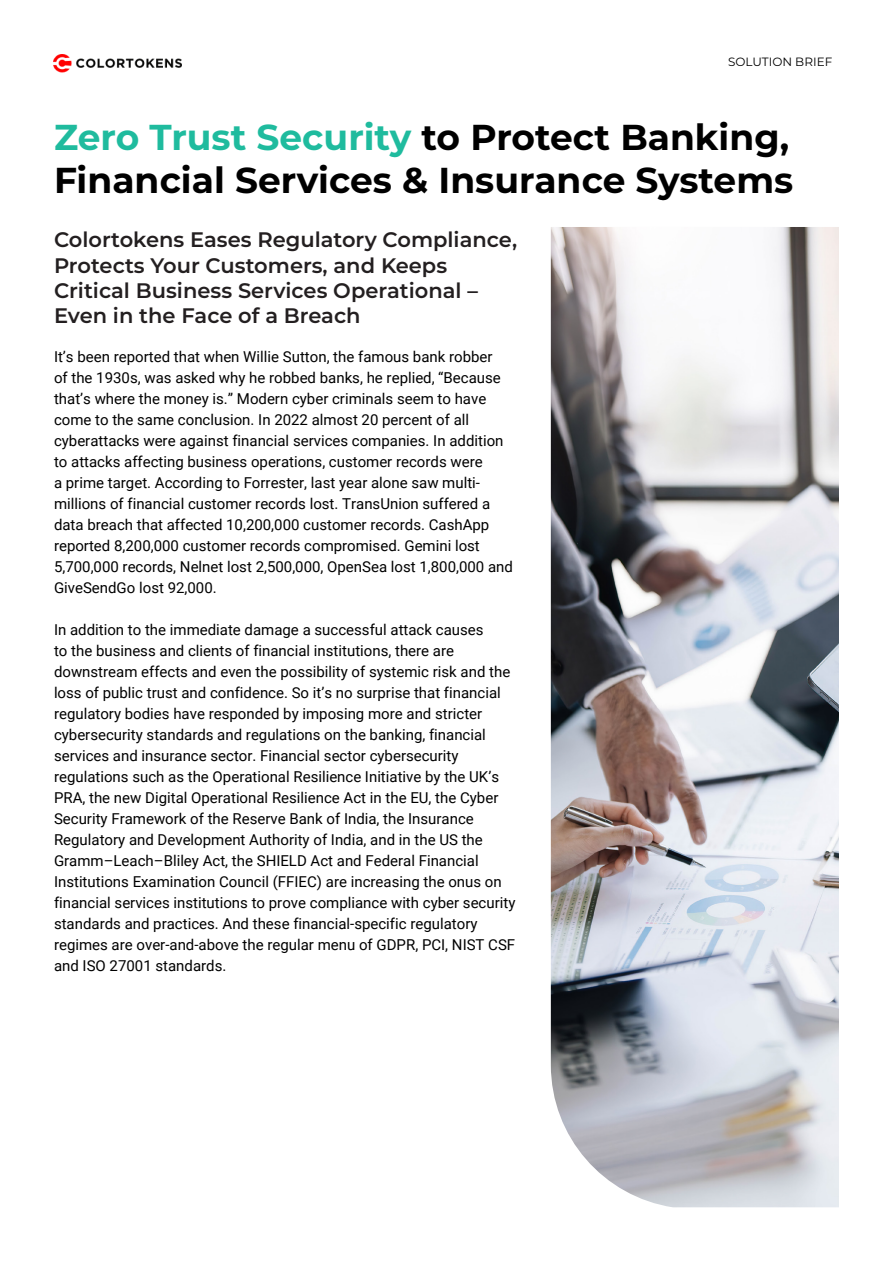
<style>
.page{position:relative;width:893px;height:1263px;background:#fff}
.page>*{position:absolute;margin:0;border:0;box-sizing:border-box;transform-origin:0 0}
.t1{font:700 36px "Montserrat";color:#1fbb9e}
.t2{font:700 36px "Montserrat";color:#000}
.t3{font:600 21px/25.2px "Montserrat";color:#231f20}
.t4{font:15px/21px "Roboto";color:#000}
.t5{font:12px "Montserrat";color:#000}
.s1{color:#000}
</style>
<div class="page">
<img style="left:54px;top:54px;width:127px;height:19px">
<img style="left:551px;top:227px;width:288px;height:980px">
<p class="t5" style="left:728px;top:53px;width:106px">SOLUTION BRIEF</p>
<p class="t1" style="left:54px;top:111px;width:737px">Zero Trust Security <span class="s1">to Protect Banking,</span></p>
<p class="t2" style="left:54px;top:154px;width:741px">Financial Services &amp; Insurance Systems</p>
<p class="t3" style="left:54px;top:226px;width:465px">Colortokens Eases Regulatory Compliance, Protects Your Customers, and Keeps Critical Business Services Operational – Even in the Face of a Breach</p>
<p class="t4" style="left:54px;top:345px;width:460px">It’s been reported that when Willie Sutton, the famous bank robber<br>of the 1930s, was asked why he robbed banks, he replied, “Because that’s where the money is.” Modern cyber criminals seem to have come to the same conclusion. In 2022 almost 20 percent of all cyberattacks were against financial services companies. In addition to attacks affecting business operations, customer records were<br>a prime target. According to Forrester, last year alone saw multi&shy;millions of financial customer records lost. TransUnion suffered a data breach that affected 10,200,000 customer records. CashApp reported 8,200,000 customer records compromised. Gemini lost 5,700,000 records, Nelnet lost 2,500,000, OpenSea lost 1,800,000 and GiveSendGo lost 92,000.</p>
<p class="t4" style="left:54px;top:618px;width:463px">In addition to the immediate damage a successful attack causes<br>to the business and clients of financial institutions, there are downstream effects and even the possibility of systemic risk and the loss of public trust and confidence. So it’s no surprise that financial regulatory bodies have responded by imposing more and stricter cybersecurity standards and regulations on the banking, financial services and insurance sector. Financial sector cybersecurity regulations such as the Operational Resilience Initiative by the UK’s PRA, the new Digital Operational Resilience Act in the EU, the Cyber Security Framework of the Reserve Bank of India, the Insurance Regulatory and Development Authority of India, and in the US the Gramm–Leach–Bliley Act, the SHIELD Act and Federal Financial Institutions Examination Council (FFIEC) are increasing the onus on financial services institutions to prove compliance with cyber security standards and practices. And these financial-specific regulatory regimes are over-and-above the regular menu of GDPR, PCI, NIST CSF and ISO 27001 standards.</p>
</div>
